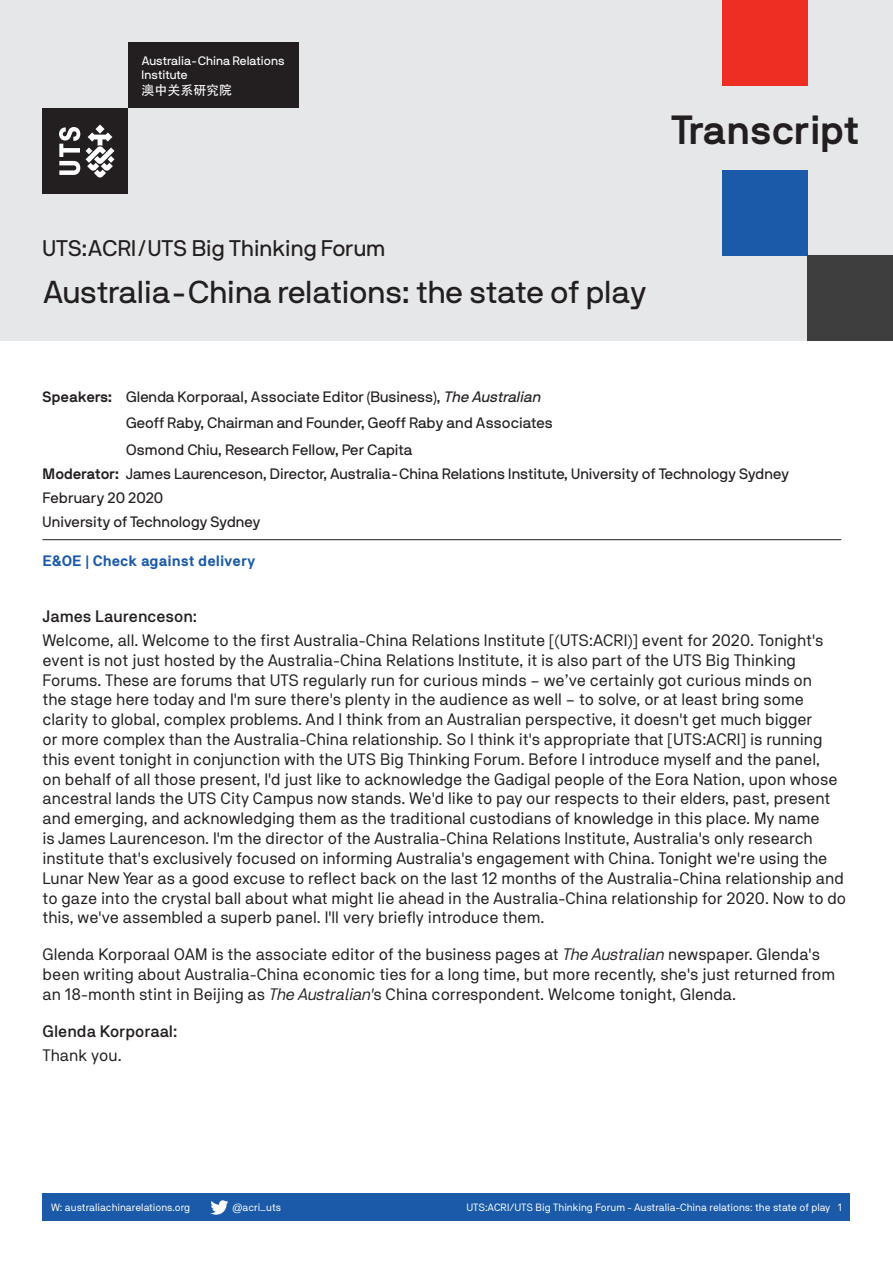
<style>
.page{position:relative;width:893px;height:1263px;background:#fff}
.page>*{position:absolute;margin:0;border:0;box-sizing:border-box;transform-origin:0 0}
.Heading_1{font:700 40.5px "NB International Pro";color:#231f20}
.Report_title{font:31.5px "NB International Pro";color:#231f20}
.Report_title-2{font:22.5px "NB International Pro";color:#231f20}
.Body_Copy{font:16.5px/19.8px "NB Akademie Std";color:#231f20}
.Speaker{font:500 16.5px "NB Akademie Std";color:#231f20}
.Date{font:15px "NB International Pro";color:#231f20}
.Location{font:15px "NB International Pro";color:#231f20}
.Article_information{font:700 15px "NB Akademie Std";color:#1b5aa9}
.Date-2{font:700 15px "NB International Pro";letter-spacing:-.01em;color:#231f20}
.t1{font:12.9px "Adobe Heiti Std Regular G Bpc EUC H";color:#fff}
.t2{font:12.15px/14.7px "NB International Pro";color:#fff}
.t3{font:10.5px "NB Akademie Std";color:#fff}
.s1{font-style:italic}
</style>
<div class="page">
<div style="left:43px;top:1193px;width:807px;height:27px;background:#1b5aa9"></div>
<svg style="left:210px;top:1200px;width:18px;height:15px"></svg>
<div style="left:0;top:0;width:893px;height:340px;background:#e6e7e9"></div>
<div style="left:43px;top:108px;width:85px;height:85px;background:#231f20"></div>
<div style="left:128px;top:43px;width:171px;height:65px;background:#231f20"></div>
<svg style="left:86px;top:125px;width:28px;height:53px"></svg>
<svg style="left:59px;top:127px;width:21px;height:48px"></svg>
<hr style="left:43px;top:539px;width:798px;height:1px;background:#231f20">
<div style="left:723px;top:0;width:85px;height:85px;background:#ee2e22"></div>
<div style="left:723px;top:170px;width:85px;height:85px;background:#1b5aa9"></div>
<div style="left:808px;top:255px;width:85px;height:85px;background:#3e3e3f"></div>
<p class="t2" style="left:142px;top:53px;width:145px">Australia-China Relations<br>Institute</p>
<p class="t1" style="left:142px;top:83px;width:92px">澳中关系研究院</p>
<p class="Heading_1" style="left:671px;top:106px;width:190px">Transcript</p>
<p class="Report_title-2" style="left:43px;top:236px;width:345px">UTS:ACRI/UTS Big Thinking Forum</p>
<p class="Report_title" style="left:43px;top:274px;width:606px">Australia-China relations: the state of play</p>
<p class="Date-2" style="left:43px;top:388px;width:71px">Speakers:</p>
<p class="Date" style="left:126px;top:388px;width:419px">Glenda Korporaal, Associate Editor (Business), <span class="s1">The Australian</span></p>
<p class="Date" style="left:126px;top:414px;width:428px">Geoff Raby, Chairman and Founder, Geoff Raby and Associates</p>
<p class="Date" style="left:126px;top:441px;width:288px">Osmond Chiu, Research Fellow, Per Capita</p>
<p class="Date-2" style="left:43px;top:465px;width:78px">Moderator:</p>
<p class="Date" style="left:126px;top:465px;width:664px">James Laurenceson, Director, Australia-China Relations Institute, University of Technology Sydney</p>
<p class="Date" style="left:43px;top:489px;width:122px">February 20 2020</p>
<p class="Location" style="left:43px;top:513px;width:220px">University of Technology Sydney</p>
<p class="Article_information" style="left:43px;top:552px;width:214px">E&amp;OE | Check against delivery</p>
<p class="Speaker" style="left:43px;top:607px;width:156px">James Laurenceson:</p>
<p class="Body_Copy" style="left:43px;top:630px;width:805px">Welcome, all. Welcome to the first Australia-China Relations Institute [(UTS:ACRI)] event for 2020. Tonight's event is not just hosted by the Australia-China Relations Institute, it is also part of the UTS Big Thinking Forums. These are forums that UTS regularly run for curious minds – we’ve certainly got curious minds on<br>the stage here today and I'm sure there's plenty in the audience as well – to solve, or at least bring some clarity to global, complex problems. And I think from an Australian perspective, it doesn't get much bigger<br>or more complex than the Australia-China relationship. So I think it's appropriate that [UTS:ACRI] is running this event tonight in conjunction with the UTS Big Thinking Forum. Before I introduce myself and the panel,<br>on behalf of all those present, I'd just like to acknowledge the Gadigal people of the Eora Nation, upon whose ancestral lands the UTS City Campus now stands. We'd like to pay our respects to their elders, past, present and emerging, and acknowledging them as the traditional custodians of knowledge in this place. My name<br>is James Laurenceson. I'm the director of the Australia-China Relations Institute, Australia's only research institute that's exclusively focused on informing Australia's engagement with China. Tonight we're using the Lunar New Year as a good excuse to reflect back on the last 12 months of the Australia-China relationship and to gaze into the crystal ball about what might lie ahead in the Australia-China relationship for 2020. Now to do this, we've assembled a superb panel. I'll very briefly introduce them.</p>
<p class="Body_Copy" style="left:43px;top:944px;width:794px">Glenda Korporaal OAM is the associate editor of the business pages at <span class="s1">The Australian</span> newspaper. Glenda's been writing about Australia-China economic ties for a long time, but more recently, she's just returned from an 18-month stint in Beijing as <span class="s1">The Australian'</span>s China correspondent. Welcome tonight, Glenda.</p>
<p class="Speaker" style="left:43px;top:1021px;width:136px">Glenda Korporaal:</p>
<p class="Body_Copy" style="left:43px;top:1045px;width:81px">Thank you.</p>
<p class="t3" style="left:51px;top:1201px;width:141px">W: australiachinarelations.org</p>
<p class="t3" style="left:233px;top:1201px;width:50px">@acri_uts</p>
<p class="t3" style="left:466px;top:1201px;width:377px">UTS:ACRI/UTS Big Thinking Forum - Australia-China relations: the state of play 1</p>
</div>
